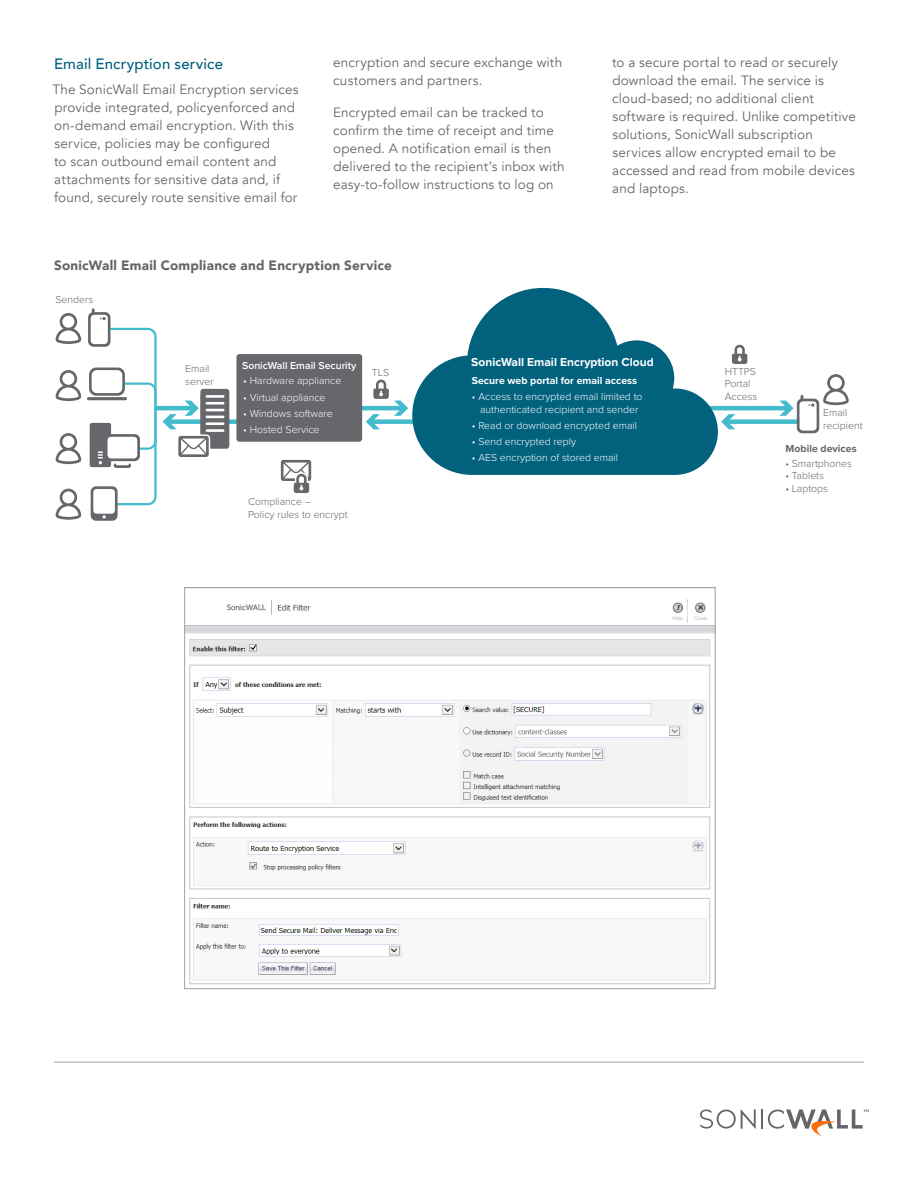
<style>
.page{position:relative;width:918px;height:1188px;background:#fff}
.page>*{position:absolute;margin:0;border:0;box-sizing:border-box;transform-origin:0 0}
.t1{font:500 15px "Avenir";letter-spacing:.01em;color:#00617d}
.t2{font:13.5px/18px "Avenir";letter-spacing:.01em;color:#65666a}
.t3{font:900 13.5px "Avenir";letter-spacing:.015em;color:#65666a}
.t4{font:700 12px "Proxima Nova";color:#fff}
.t5{font:300 10.5px/12.6px "Proxima Nova";color:#fff;text-align:center}
.t6{font:300 10.5px/12.6px "Proxima Nova";color:#65676b}
.t7{font:700 10.5px "Proxima Nova";color:#fff}
.t8{font:600 10.5px "Proxima Nova";color:#fff}
.t9{font:700 10.5px "Proxima Nova";color:#65676b}
</style>
<div class="page">
<hr style="left:54px;top:1062px;width:810px;height:1px;background:#a3a3a5">
<hr style="left:761px;top:1109px;width:2px;height:20px;background:#65656a">
<svg style="left:700px;top:1110px;width:56px;height:19px"></svg>
<svg style="left:768px;top:1109px;width:100px;height:28px"></svg>
<img style="left:186px;top:599px;width:527px;height:386px">
<svg style="left:362px;top:406px;width:4px;height:4px"></svg>
<div style="left:168px;top:419px;width:74px;height:5px;background:#43bbcd"></div>
<div style="left:371px;top:419px;width:46px;height:5px;background:#43bbcd"></div>
<hr style="left:706px;top:406px;width:82px;height:4px;background:#43bbcd">
<div style="left:726px;top:419px;width:73px;height:5px;background:#43bbcd"></div>
<svg style="left:721px;top:414px;width:14px;height:15px"></svg>
<div style="left:236px;top:354px;width:126px;height:88px;background:#65676b;border-radius:3px"></div>
<svg style="left:412px;top:288px;width:306px;height:187px;fill:#02627e"></svg>
<svg style="left:280px;top:459px;width:32px;height:34px"></svg>
<svg style="left:201px;top:390px;width:27px;height:58px"></svg>
<div style="left:200px;top:389px;width:29px;height:60px;border:2px solid #65676b;border-radius:2px"></div>
<div style="left:91px;top:486px;width:27px;height:35px;background:#65676b;border-radius:5px"></div>
<div style="left:93px;top:489px;width:22px;height:25px;background:#fff;border-radius:4px"></div>
<svg style="left:366px;top:379px;width:42px;height:50px"></svg>
<svg style="left:732px;top:344px;width:16px;height:20px"></svg>
<svg style="left:88px;top:310px;width:135px;height:198px"></svg>
<svg style="left:779px;top:374px;width:70px;height:59px"></svg>
<svg style="left:55px;top:313px;width:27px;height:31px"></svg>
<svg style="left:55px;top:370px;width:27px;height:31px"></svg>
<svg style="left:55px;top:433px;width:27px;height:32px"></svg>
<svg style="left:55px;top:488px;width:27px;height:32px"></svg>
<p class="t1" style="left:54px;top:51px;width:171px">Email Encryption service</p>
<p class="t2" style="left:52px;top:80px;width:248px">The SonicWall Email Encryption services provide integrated, policyenforced and on-demand email encryption. With this service, policies may be configured<br>to scan outbound email content and attachments for sensitive data and, if found, securely route sensitive email for</p>
<p class="t2" style="left:333px;top:54px;width:230px">encryption and secure exchange with customers and partners.</p>
<p class="t2" style="left:333px;top:104px;width:233px">Encrypted email can be tracked to confirm the time of receipt and time opened. A notification email is then delivered to the recipient’s inbox with easy-to-follow instructions to log on</p>
<p class="t3" style="left:54px;top:254px;width:339px">SonicWall Email Compliance and Encryption Service</p>
<p class="t6" style="left:55px;top:293px;width:39px">Senders</p>
<p class="t2" style="left:612px;top:54px;width:245px">to a secure portal to read or securely download the email. The service is cloud-based; no additional client software is required. Unlike competitive solutions, SonicWall subscription services allow encrypted email to be accessed and read from mobile devices and laptops.</p>
<p class="t6" style="left:185px;top:362px;width:30px">Email server</p>
<p class="t8" style="left:242px;top:358px;width:116px">SonicWall Email Security</p>
<p class="t5" style="left:243px;top:374px;width:100px">• Hardware appliance</p>
<p class="t5" style="left:243px;top:390px;width:84px">• Virtual appliance</p>
<p class="t5" style="left:243px;top:407px;width:91px">• Windows software</p>
<p class="t5" style="left:243px;top:423px;width:78px">• Hosted Service</p>
<p class="t6" style="left:372px;top:365px;width:19px">TLS</p>
<p class="t6" style="left:248px;top:495px;width:101px">Compliance –<br>Policy rules to encrypt</p>
<p class="t4" style="left:471px;top:353px;width:184px">SonicWall Email Encryption Cloud</p>
<p class="t7" style="left:472px;top:373px;width:167px">Secure web portal for email access</p>
<p class="t5" style="left:472px;top:390px;width:172px">• Access to encrypted email limited to authenticated recipient and sender</p>
<p class="t5" style="left:472px;top:418px;width:167px">• Read or download encrypted email</p>
<p class="t5" style="left:472px;top:435px;width:106px">• Send encrypted reply</p>
<p class="t5" style="left:472px;top:451px;width:148px">• AES encryption of stored email</p>
<p class="t6" style="left:725px;top:364px;width:34px">HTTPS<br>Portal<br>Access</p>
<p class="t6" style="left:823px;top:406px;width:41px">Email recipient</p>
<p class="t9" style="left:786px;top:441px;width:73px">Mobile devices</p>
<p class="t6" style="left:786px;top:457px;width:68px">• Smartphones</p>
<p class="t6" style="left:786px;top:469px;width:40px">• Tablets</p>
<p class="t6" style="left:786px;top:482px;width:44px">• Laptops</p>
</div>
